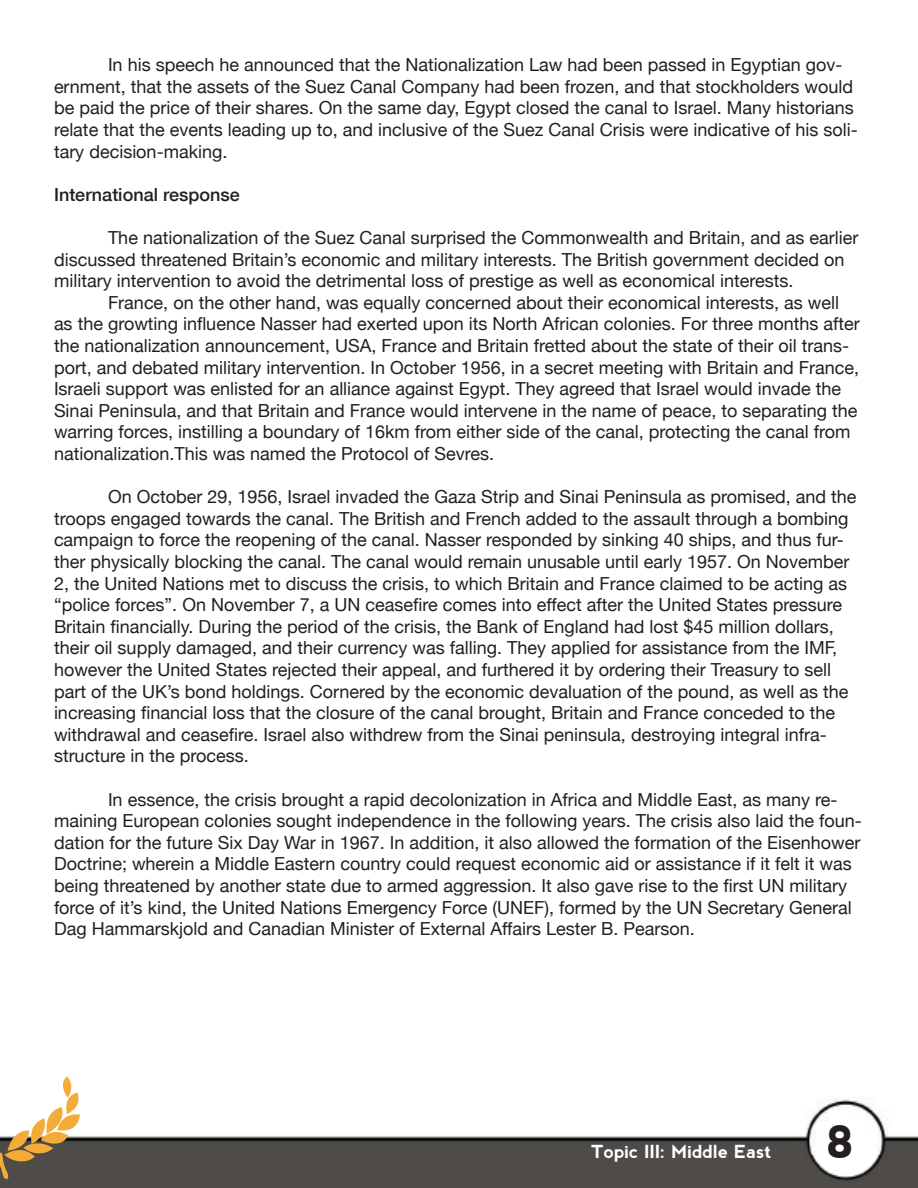
<style>
.page{position:relative;width:918px;height:1188px;background:#fff}
.page>*{position:absolute;margin:0;border:0;box-sizing:border-box;transform-origin:0 0}
.t1{font:700 45px "nevis";color:#231f20}
.t2{font:18px/21.6px "Helvetica Neue";color:#231f20}
.t3{font:500 18px "Helvetica Neue";color:#231f20}
.t4{font:700 18px "nevis";color:#fff}
</style>
<div class="page">
<img style="left:1px;top:1099px;width:917px;height:89px">
<svg style="left:0;top:1076px;width:80px;height:103px"></svg>
<p class="t2" style="left:54px;top:53px;width:805px;text-indent:54px">In his speech he announced that the Nationalization Law had been passed in Egyptian gov&shy;ernment, that the assets of the Suez Canal Company had been frozen, and that stockholders would be paid the price of their shares. On the same day, Egypt closed the canal to Israel. Many historians relate that the events leading up to, and inclusive of the Suez Canal Crisis were indicative of his soli&shy;tary decision-making.</p>
<p class="t3" style="left:54px;top:180px;width:187px">International response</p>
<p class="t2" style="left:54px;top:225px;width:806px;text-indent:54px">The nationalization of the Suez Canal surprised the Commonwealth and Britain, and as earlier discussed threatened Britain’s economic and military interests. The British government decided on military intervention to avoid the detrimental loss of prestige as well as economical interests.</p>
<p class="t2" style="left:54px;top:290px;width:807px;text-indent:54px">France, on the other hand, was equally concerned about their economical interests, as well as the growting influence Nasser had exerted upon its North African colonies. For three months after the nationalization announcement, USA, France and Britain fretted about the state of their oil trans&shy;port, and debated military intervention. In October 1956, in a secret meeting with Britain and France, Israeli support was enlisted for an alliance against Egypt. They agreed that Israel would invade the Sinai Peninsula, and that Britain and France would intervene in the name of peace, to separating the warring forces, instilling a boundary of 16km from either side of the canal, protecting the canal from nationalization.This was named the Protocol of Sevres.</p>
<p class="t2" style="left:54px;top:485px;width:804px;text-indent:54px">On October 29, 1956, Israel invaded the Gaza Strip and Sinai Peninsula as promised, and the troops engaged towards the canal. The British and French added to the assault through a bombing campaign to force the reopening of the canal. Nasser responded by sinking 40 ships, and thus fur&shy;ther physically blocking the canal. The canal would remain unusable until early 1957. On November 2, the United Nations met to discuss the crisis, to which Britain and France claimed to be acting as “police forces”. On November 7, a UN ceasefire comes into effect after the United States pressure Britain financially. During the period of the crisis, the Bank of England had lost $45 million dollars, their oil supply damaged, and their currency was falling. They applied for assistance from the IMF, however the United States rejected their appeal, and furthered it by ordering their Treasury to sell part of the UK’s bond holdings. Cornered by the economic devaluation of the pound, as well as the increasing financial loss that the closure of the canal brought, Britain and France conceded to the withdrawal and ceasefire. Israel also withdrew from the Sinai peninsula, destroying integral infra&shy;structure in the process.</p>
<p class="t2" style="left:54px;top:787px;width:809px;text-indent:54px">In essence, the crisis brought a rapid decolonization in Africa and Middle East, as many re&shy;maining European colonies sought independence in the following years. The crisis also laid the foun&shy;dation for the future Six Day War in 1967. In addition, it also allowed the formation of the Eisenhower Doctrine; wherein a Middle Eastern country could request economic aid or assistance if it felt it was being threatened by another state due to armed aggression. It also gave rise to the first UN military force of it’s kind, the United Nations Emergency Force (UNEF), formed by the UN Secretary General Dag Hammarskjold and Canadian Minister of External Affairs Lester B. Pearson.</p>
<p class="t4" style="left:591px;top:1141px;width:182px">Topic III: Middle East</p>
<h1 class="t1" style="left:827px;top:1116px;width:30px">8</h1>
</div>
